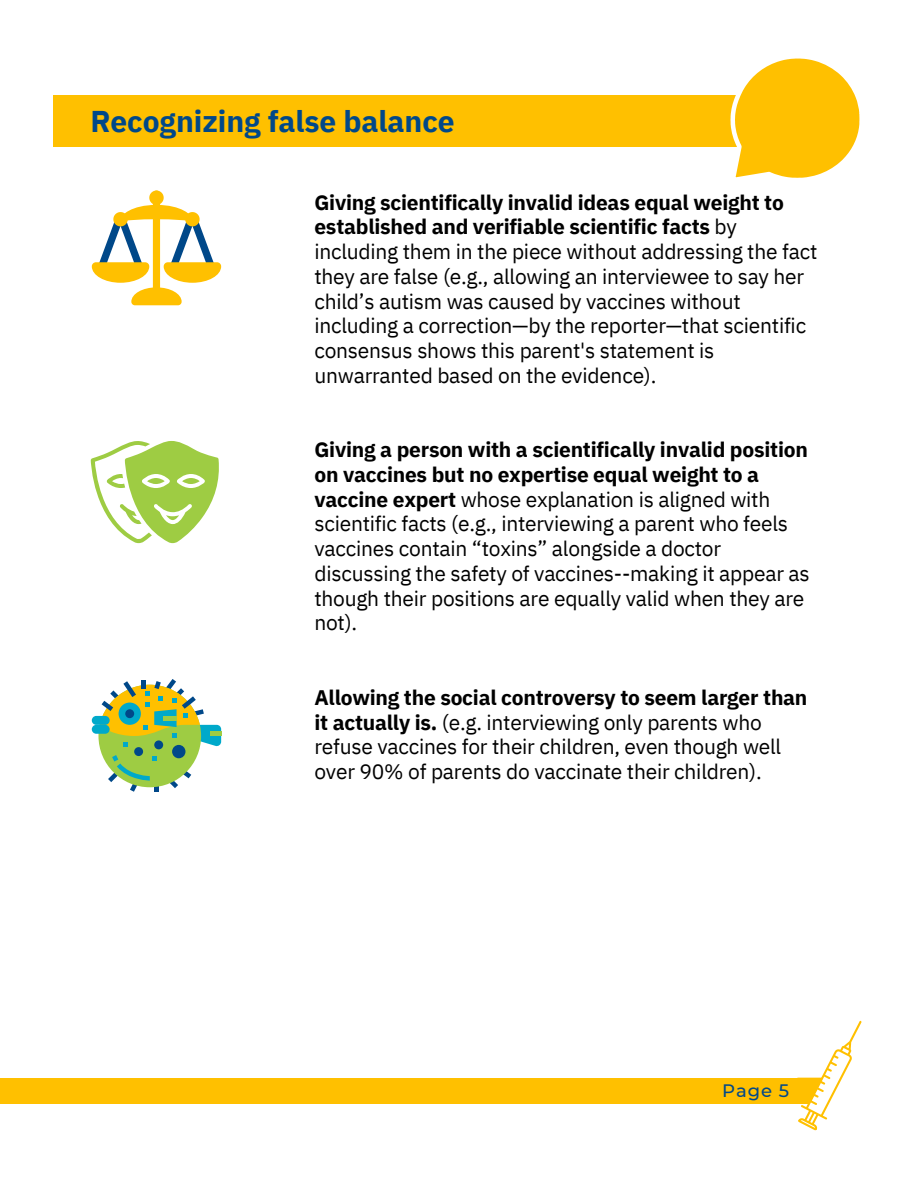
<style>
.page{position:relative;width:918px;height:1188px;background:#fff}
.page>*{position:absolute;margin:0;border:0;box-sizing:border-box;transform-origin:0 0}
.t1{font:700 30px "IBM Plex Sans";color:#004889}
.t2{font:21px/24.8px "IBM Plex Sans";letter-spacing:-.01em;color:#000}
.t3{font:500 18px "Montserrat";color:#004889}
.s1{font-weight:700}
</style>
<div class="page">
<div style="left:54px;top:96px;width:800px;height:50px;background:#ffc000"></div>
<svg style="left:730px;top:58px;width:130px;height:120px"></svg>
<svg style="left:92px;top:191px;width:129px;height:114px"></svg>
<svg style="left:91px;top:441px;width:128px;height:102px"></svg>
<svg style="left:168px;top:769px;width:23px;height:19px"></svg>
<div style="left:98px;top:685px;width:103px;height:102px;background:#9ecc43;border-radius:50%"></div>
<div style="left:92px;top:716px;width:18px;height:9px;background:#00a9ca;border-radius:4px"></div>
<div style="left:92px;top:725px;width:18px;height:9px;background:#00a9ca;border-radius:4px"></div>
<div style="left:154px;top:740px;width:9px;height:9px;background:#004889;border-radius:50%"></div>
<div style="left:134px;top:747px;width:9px;height:9px;background:#004889;border-radius:50%"></div>
<div style="left:172px;top:745px;width:13px;height:13px;background:#004889;border-radius:50%"></div>
<svg style="left:108px;top:755px;width:51px;height:37px"></svg>
<svg style="left:100px;top:679px;width:121px;height:68px"></svg>
<div style="left:0;top:1078px;width:809px;height:25px;background:#ffc000"></div>
<svg style="left:775px;top:1020px;width:87px;height:111px"></svg>
<h1 class="t1" style="left:90px;top:102px;width:366px">Recognizing false balance</h1>
<p class="t2" style="left:314px;top:189px;width:504px"><span class="s1">Giving scientifically invalid ideas equal weight to established and verifiable scientific facts</span> by including them in the piece without addressing the fact they are false (e.g., allowing an interviewee to say her child’s autism was caused by vaccines without including a correction—by the reporter—that scientific consensus shows this parent's statement is unwarranted based on the evidence).</p>
<p class="t2" style="left:314px;top:437px;width:497px"><span class="s1">Giving a person with a scientifically invalid position on vaccines but no expertise equal weight to a vaccine expert</span> whose explanation is aligned with scientific facts (e.g., interviewing a parent who feels vaccines contain “toxins” alongside a doctor discussing the safety of vaccines--making it appear as though their positions are equally valid when they are not).</p>
<p class="t2" style="left:314px;top:685px;width:495px"><span class="s1">Allowing the social controversy to seem larger than it actually is.</span> (e.g. interviewing only parents who refuse vaccines for their children, even though well over 90% of parents do vaccinate their children).</p>
<p class="t3" style="left:722px;top:1080px;width:68px">Page 5</p>
</div>
